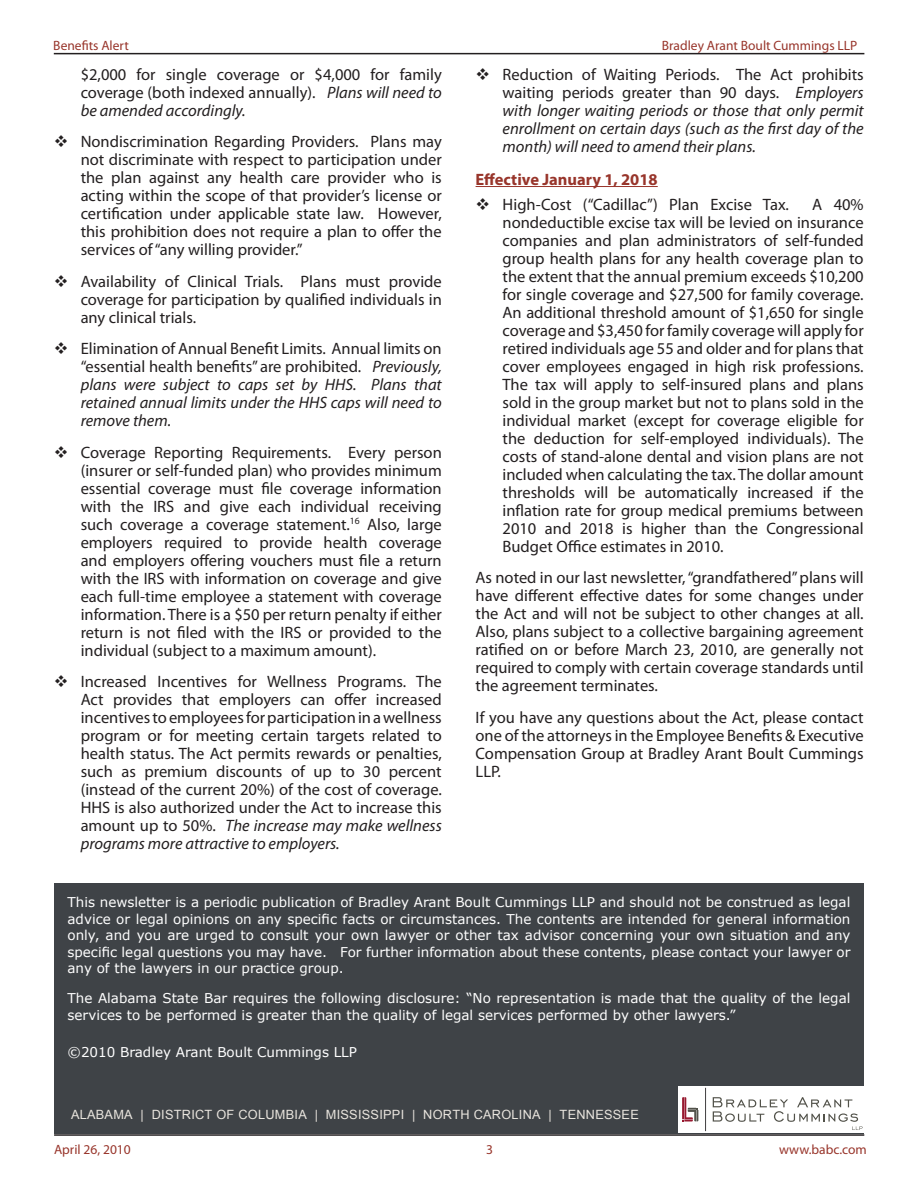
<style>
.page{position:relative;width:918px;height:1188px;background:#fff}
.page>*{position:absolute;margin:0;border:0;box-sizing:border-box;transform-origin:0 0}
.Body_Text{font:16.5px/18px "Myriad Pro";color:#231f20;text-align:justify}
.Body_Text-2{font:italic 16.5px/18px "Myriad Pro";color:#231f20;text-align:justify}
.t1{font:700 16.5px "Myriad Pro";color:#98352b}
.t2{font:13.5px/16.5px "Verdana";color:#fff;text-align:justify}
.t3{font:13.5px "Myriad Pro";color:#98352b}
.t4{font:12.75px "Arial";letter-spacing:.02em;color:#e9e5de}
.s1{font-style:italic}
.s2{font-style:normal}
</style>
<div class="page">
<hr style="left:476px;top:186px;width:182px;height:1px;background:#98352b">
<div style="left:54px;top:884px;width:810px;height:250px;background:#3f4347"></div>
<hr style="left:54px;top:53px;width:810px;height:1px;background:#231f20">
<hr style="left:54px;top:1134px;width:810px;height:2px;background:#231f20">
<div style="left:678px;top:1086px;width:186px;height:47px;background:#fff"></div>
<svg style="left:713px;top:1097px;width:150px;height:33px"></svg>
<hr style="left:705px;top:1088px;width:1px;height:43px;background:#413f41">
<svg style="left:682px;top:1097px;width:16px;height:25px"></svg>
<p class="t3" style="left:53px;top:37px;width:77px">Benefits Alert</p>
<p class="t3" style="left:662px;top:37px;width:197px">Bradley Arant Boult Cummings LLP</p>
<p class="Body_Text" style="left:81px;top:65px;width:363px">$2,000 for single coverage or $4,000 for family coverage (both indexed annually). <span class="s1">Plans will need to be amended accordingly.</span></p>
<p class="Body_Text" style="left:81px;top:132px;width:363px;text-indent:-27px">❖ Nondiscrimination Regarding Providers. Plans may not discriminate with respect to participation under the plan against any health care provider who is acting within the scope of that provider’s license or certification under applicable state law. However, this prohibition does not require a plan to offer the services of “any willing provider.”</p>
<p class="Body_Text" style="left:81px;top:272px;width:363px;text-indent:-27px">❖ Availability of Clinical Trials. Plans must provide coverage for participation by qualified individuals in any clinical trials.</p>
<p class="Body_Text-2" style="left:81px;top:339px;width:363px;text-indent:-27px">❖ <span class="s2">Elimination of Annual Benefit Limits. Annual limits on “essential health benefits” are prohibited.</span> Previously, plans were subject to caps set by HHS. Plans that retained annual limits under the HHS caps will need to remove them.</p>
<p class="Body_Text" style="left:81px;top:443px;width:363px;text-indent:-27px">❖ Coverage Reporting Requirements. Every person (insurer or self-funded plan) who provides minimum essential coverage must file coverage information with the IRS and give each individual receiving such coverage a coverage statement.<sup>16</sup> Also, large employers required to provide health coverage and employers offering vouchers must file a return with the IRS with information on coverage and give each full-time employee a statement with coverage information. There is a $50 per return penalty if either return is not filed with the IRS or provided to the individual (subject to a maximum amount).</p>
<p class="Body_Text" style="left:81px;top:672px;width:363px;text-indent:-27px">❖ Increased Incentives for Wellness Programs. The Act provides that employers can offer increased incentives to employees for participation in a wellness program or for meeting certain targets related to health status. The Act permits rewards or penalties, such as premium discounts of up to 30 percent (instead of the current 20%) of the cost of coverage.<br>HHS is also authorized under the Act to increase this amount up to 50%. <span class="s1">The increase may make wellness programs more attractive to employers.</span></p>
<p class="Body_Text-2" style="left:503px;top:65px;width:363px;text-indent:-27px">❖ <span class="s2">Reduction of Waiting Periods. The Act prohibits waiting periods greater than 90 days.</span> Employers with longer waiting periods or those that only permit enrollment on certain days (such as the first day of the month) will need to amend their plans.</p>
<p class="t1" style="left:476px;top:169px;width:184px">Effective January 1, 2018</p>
<p class="Body_Text" style="left:476px;top:195px;width:315px">❖ High-Cost (“Cadillac”) Plan Excise Tax.</p>
<p class="Body_Text" style="left:503px;top:195px;width:363px;text-indent:310px">A 40% nondeductible excise tax will be levied on insurance companies and plan administrators of self-funded group health plans for any health coverage plan to the extent that the annual premium exceeds $10,200 for single coverage and $27,500 for family coverage.<br>An additional threshold amount of $1,650 for single coverage and $3,450 for family coverage will apply for retired individuals age 55 and older and for plans that cover employees engaged in high risk professions.<br>The tax will apply to self-insured plans and plans sold in the group market but not to plans sold in the individual market (except for coverage eligible for the deduction for self-employed individuals). The costs of stand-alone dental and vision plans are not included when calculating the tax. The dollar amount thresholds will be automatically increased if the inflation rate for group medical premiums between 2010 and 2018 is higher than the Congressional Budget Office estimates in 2010.</p>
<p class="Body_Text" style="left:476px;top:568px;width:390px">As noted in our last newsletter, “grandfathered” plans will have different effective dates for some changes under the Act and will not be subject to other changes at all.<br>Also, plans subject to a collective bargaining agreement ratified on or before March 23, 2010, are generally not required to comply with certain coverage standards until the agreement terminates.</p>
<p class="Body_Text" style="left:476px;top:708px;width:390px">If you have any questions about the Act, please contact one of the attorneys in the Employee Benefits &amp; Executive Compensation Group at Bradley Arant Boult Cummings LLP.</p>
<p class="t2" style="left:68px;top:894px;width:785px">This newsletter is a periodic publication of Bradley Arant Boult Cummings LLP and should not be construed as legal advice or legal opinions on any specific facts or circumstances. The contents are intended for general information only, and you are urged to consult your own lawyer or other tax advisor concerning your own situation and any specific legal questions you may have. For further information about these contents, please contact your lawyer or any of the lawyers in our practice group.</p>
<p class="t2" style="left:68px;top:990px;width:784px">The Alabama State Bar requires the following disclosure: “No representation is made that the quality of the legal services to be performed is greater than the quality of legal services performed by other lawyers.”</p>
<p class="t2" style="left:68px;top:1043px;width:291px">©2010 Bradley Arant Boult Cummings LLP</p>
<p class="t4" style="left:71px;top:1106px;width:569px">ALABAMA | DISTRICT OF COLUMBIA | MISSISSIPPI | NORTH CAROLINA | TENNESSEE</p>
<p class="t3" style="left:54px;top:1141px;width:78px">April 26, 2010</p>
<p class="t3" style="left:486px;top:1141px;width:8px">3</p>
<p class="t3" style="left:779px;top:1141px;width:89px">www.babc.com</p>
</div>
